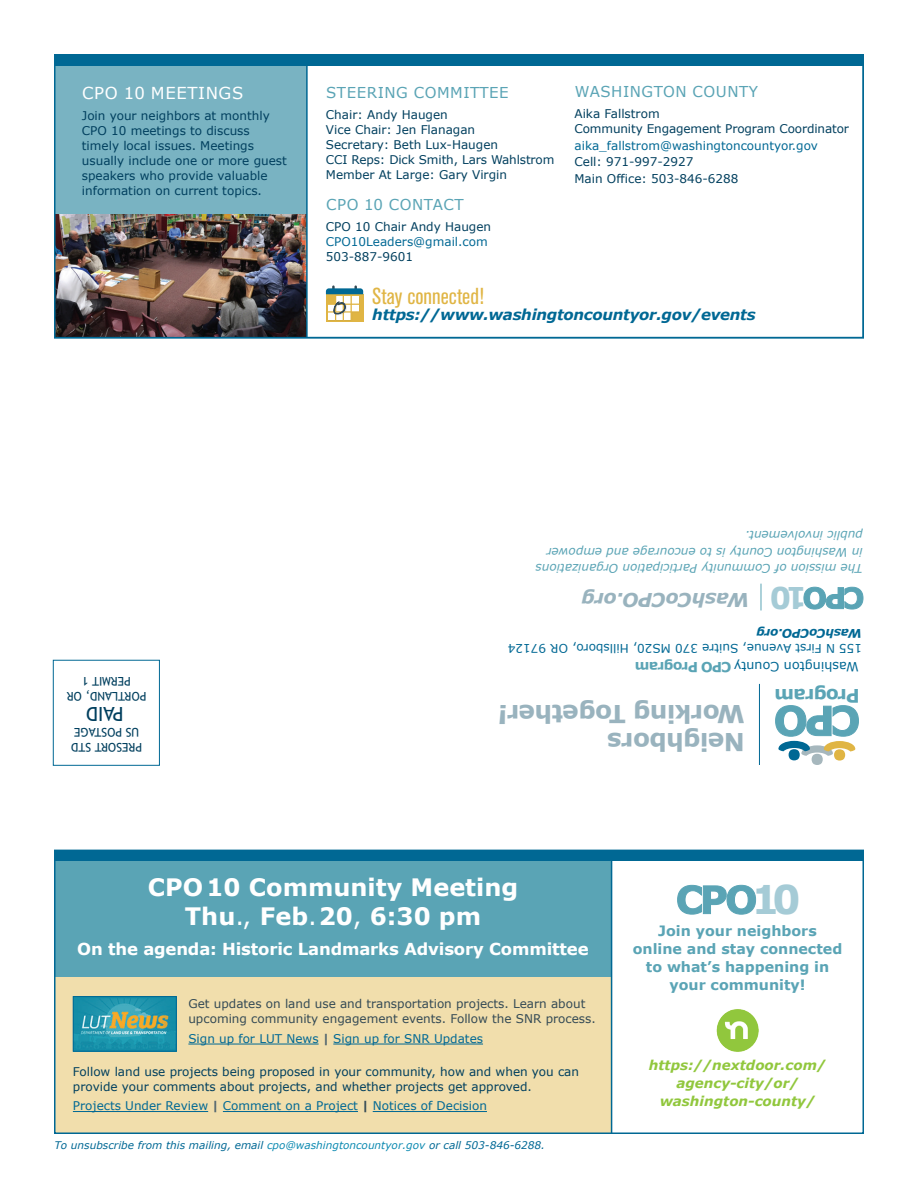
<style>
.page{position:relative;width:918px;height:1188px;background:#fff}
.page>*{position:absolute;margin:0;border:0;box-sizing:border-box;transform-origin:0 0}
.t1{font:700 39.6px "Verdana";color:#a5cbd6}
.t2{font:700 30px "Verdana";color:#a5cbd6}
.t3{font:700 24.75px/27.3px "Verdana";letter-spacing:-.02em;color:#99b3be}
.t4{font:700 24px/28.8px "Verdana";color:#fff;text-align:center}
.t5{font:condensed 22.95px "Akzidenz Grotesk BE";color:#e0b544}
.t6{font:19.5px "Trebuchet MS";color:#003f5e}
.t7{font:italic 700 19.05px "Verdana";letter-spacing:-.02em;color:#99b3be}
.t8{font:700 18.6px "Verdana";letter-spacing:-.04em;color:#5aa4b5}
.t9{font:700 16.5px "Verdana";letter-spacing:-.01em;color:#fff}
.t10{font:16.5px "Verdana";letter-spacing:.035em;color:#fff}
.t11{font:15px "Verdana";letter-spacing:.035em;color:#5aa4b5}
.t12{font:italic 700 15px "Verdana";letter-spacing:-.02em;color:#006894}
.t13{font:700 14.25px/18px "Verdana";color:#5aa4b5;text-align:center}
.t14{font:italic 700 13.5px/18px "Verdana";color:#91c73d;text-align:center}
.t15{font:12.75px "Verdana";color:#006894}
.t16{font:12px/15px "Verdana";color:#003f5e}
.t17{font:12px "Verdana";color:#006894}
.t18{font:12px/15px "Verdana";color:#344a55}
.t19{font:italic 12px/16.5px "Verdana";color:#5aa4b5}
.t20{font:12px/15px "Trebuchet MS";color:#003f5e}
.t21{font:italic 700 12px "Verdana";letter-spacing:-.02em;color:#006894}
.t22{font:italic 10.5px "Verdana";color:#006894}
.s1{font-weight:700;font-size:13.8px;color:#5aa4b5}
.s2{font-size:25.95px}
.s3{font-weight:400}
.s4{font-weight:700;color:#52666f}
.s5{font-weight:700;color:#344a55}
.s6{color:#0d8ab1}
</style>
<div class="page">
<div style="left:54px;top:861px;width:557px;height:273px;background:#f1deac"></div>
<div style="left:54px;top:851px;width:558px;height:125px;background:#5aa4b5"></div>
<svg style="left:761px;top:584px;width:1px;height:26px"></svg>
<div style="left:53px;top:660px;width:107px;height:106px;border:1px solid #006894"></div>
<hr style="left:759px;top:684px;width:1px;height:81px;background:#006894">
<svg style="left:775px;top:705px;width:84px;height:60px"></svg>
<div style="left:56px;top:57px;width:251px;height:281px;background:#79b3c2"></div>
<img style="left:57px;top:214px;width:249px;height:121px">
<div style="left:54px;top:54px;width:810px;height:284px;border:2px solid #006894"></div>
<div style="left:54px;top:55px;width:810px;height:11px;background:#006894"></div>
<hr style="left:306px;top:61px;width:2px;height:276px;background:#006894">
<div style="left:326px;top:294px;width:37px;height:28px;background:#e0b544"></div>
<svg style="left:326px;top:287px;width:37px;height:34px"></svg>
<svg style="left:804px;top:587px;width:59px;height:22px"></svg>
<hr style="left:611px;top:853px;width:1px;height:281px;background:#006894">
<div style="left:54px;top:850px;width:810px;height:11px;background:#006894"></div>
<svg style="left:677px;top:885px;width:79px;height:29px"></svg>
<div style="left:54px;top:850px;width:810px;height:284px;border:2px solid #006894"></div>
<hr style="left:188px;top:1044px;width:131px;height:1px;background:#006894">
<hr style="left:333px;top:1044px;width:150px;height:1px;background:#006894">
<hr style="left:73px;top:1111px;width:135px;height:1px;background:#006894">
<hr style="left:223px;top:1111px;width:135px;height:1px;background:#006894">
<hr style="left:373px;top:1111px;width:114px;height:1px;background:#006894">
<img style="left:75px;top:998px;width:100px;height:51px">
<div style="left:73px;top:996px;width:104px;height:55px;border:1px solid #006894"></div>
<img style="left:716px;top:1009px;width:43px;height:43px">
<h3 class="t10" style="left:82px;top:81px;width:163px">CPO 10 MEETINGS</h3>
<p class="t16" style="left:82px;top:108px;width:206px">Join your neighbors at monthly<br>CPO 10 meetings to discuss timely local issues. Meetings usually include one or more guest speakers who provide valuable information on current topics.</p>
<p class="t11" style="left:326px;top:82px;width:184px">STEERING COMMITTEE</p>
<p class="t16" style="left:326px;top:107px;width:230px">Chair: Andy Haugen<br>Vice Chair: Jen Flanagan<br>Secretary: Beth Lux-Haugen<br>CCI Reps: Dick Smith, Lars Wahlstrom<br>Member At Large: Gary Virgin</p>
<p class="t11" style="left:326px;top:194px;width:139px">CPO 10 CONTACT</p>
<p class="t16" style="left:326px;top:219px;width:167px">CPO 10 Chair Andy Haugen</p>
<p class="t17" style="left:326px;top:233px;width:163px">CPO10Leaders@gmail.com</p>
<p class="t16" style="left:326px;top:249px;width:89px">503-887-9601</p>
<p class="t11" style="left:575px;top:81px;width:185px">WASHINGTON COUNTY</p>
<p class="t16" style="left:574px;top:106px;width:276px">Aika Fallstrom<br>Community Engagement Program Coordinator</p>
<p class="t17" style="left:574px;top:137px;width:245px">aika_fallstrom@washingtoncountyor.gov</p>
<p class="t16" style="left:574px;top:153px;width:165px;line-height:16.5px">Cell: 971-997-2927<br>Main Office: 503-846-6288</p>
<h3 class="t5" style="left:372px;top:283px;width:113px">Stay connected!</h3>
<p class="t12" style="left:372px;top:304px;width:385px">https://www.washingtoncountyor.gov/events</p>
<p class="t20" style="left:146px;top:703px;width:81px;text-align:center;rotate:-180deg">PORTLAND, OR<br>PERMIT 1</p>
<h3 class="t6" style="left:124px;top:726px;width:39px;rotate:-180deg">PAID</h3>
<p class="t20" style="left:142px;top:754px;width:72px;rotate:-180deg">PRESORT STD<br>US POSTAGE</p>
<p class="t19" style="left:863px;top:577px;width:329px;rotate:-180deg">The mission of Community Participation Organizations in Washington County is to encourage and empower public involvement.</p>
<h3 class="t7" style="left:750px;top:613px;width:170px;rotate:-180deg">WashCoCPO.org</h3>
<h2 class="t2" style="left:807px;top:619px;width:39px;rotate:-180deg">10</h2>
<p class="t21" style="left:862px;top:642px;width:107px;rotate:-180deg">WashCoCPO.org</p>
<p class="t17" style="left:862px;top:657px;width:356px;rotate:-180deg">155 N First Avenue, Suitre 370 MS20, Hillsboro, OR 97124</p>
<p class="t15" style="left:859px;top:675px;width:226px;rotate:-180deg">Washington County <span class="s1">CPO Program</span></p>
<h3 class="t3" style="left:745px;top:756px;width:250px;rotate:-180deg">Neighbors<br>Working Together<span class="s2">!</span></h3>
<h3 class="t8" style="left:860px;top:709px;width:87px;rotate:-180deg">Program</h3>
<h3 class="t4" style="left:148px;top:872px;width:372px">CPO 10 Community Meeting<br>Thu<span class="s3">.,</span> Feb<span class="s3">.</span> 20<span class="s3">,</span> 6:30 pm</h3>
<h3 class="t9" style="left:77px;top:937px;width:513px">On the agenda: Historic Landmarks Advisory Committee</h3>
<p class="t18" style="left:188px;top:996px;width:409px">Get updates on land use and transportation projects. Learn about upcoming community engagement events. Follow the SNR process.</p>
<p class="t17" style="left:188px;top:1030px;width:296px">Sign up for LUT News <span class="s4">|</span> Sign up for SNR Updates</p>
<p class="t16" style="left:73px;top:1064px;width:508px">Follow land use projects being proposed in your community, how and when you can provide your comments about projects, and whether projects get approved.</p>
<p class="t17" style="left:73px;top:1098px;width:416px">Projects Under Review <span class="s4">|</span> Comment on a Project <span class="s5">|</span> Notices of Decision</p>
<p class="t22" style="left:54px;top:1138px;width:492px">To unsubscribe from this mailing, email <span class="s6">cpo@washingtoncountyor.gov</span> or call 503-846-6288.</p>
<h1 class="t1" style="left:751px;top:872px;width:51px">10</h1>
<p class="t13" style="left:633px;top:922px;width:211px">Join your neighbors online and stay connected to what’s happening in your community!</p>
<p class="t14" style="left:649px;top:1056px;width:179px">https://nextdoor.com/ agency-city/or/ washington-county/</p>
</div>
